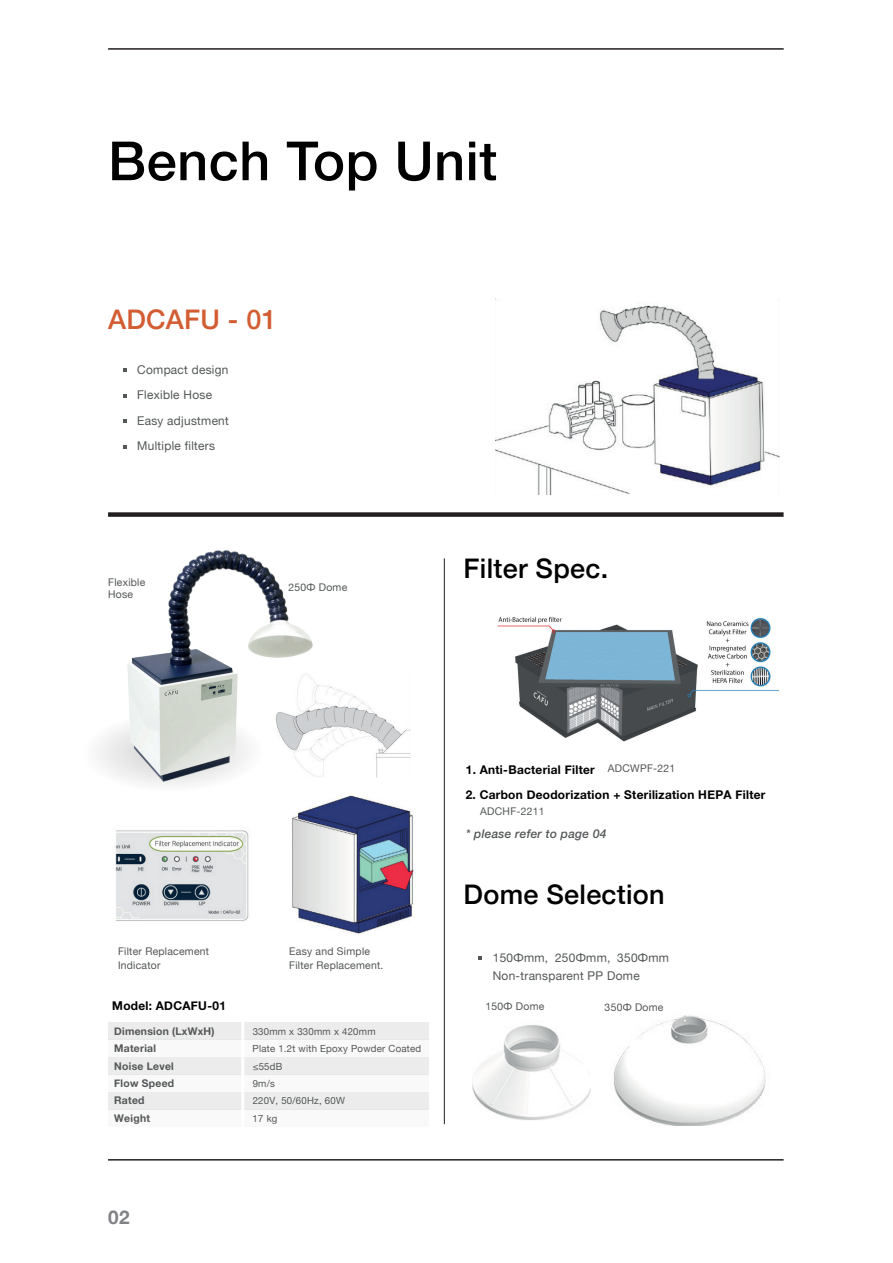
<style>
.page{position:relative;width:893px;height:1263px;background:#fff}
.page>*{position:absolute;margin:0;border:0;box-sizing:border-box;transform-origin:0 0}
.t1{font:500 54px "Helvetica Neue";letter-spacing:.01em;color:#000001}
.t2{font:500 27px "Helvetica Neue";letter-spacing:.01em;color:#000001}
.t3{font:500 27px "Helvetica Neue";letter-spacing:.01em;color:#d35d32}
.t4{font:700 18.9px "Helvetica Neue";color:#808285}
.t5{font:12px/25.5px "Helvetica Neue";color:#545758}
.t6{font:700 12px "Helvetica Neue";color:#000001}
.t7{font:italic 500 12px "Helvetica Neue";color:#545758}
.t8{font:10.5px/11.9px "Helvetica Neue";color:#545758}
.t9{font:700 10.5px/17.5px "Helvetica Neue";color:#545758}
.t10{font:9.75px/17.9px "Helvetica Neue";color:#545758}
</style>
<div class="page">
<svg style="left:99px;top:731px;width:19px;height:44px"></svg>
<img style="left:320px;top:685px;width:90px;height:92px">
<hr style="left:108px;top:48px;width:676px;height:2px;background:#231f20">
<div style="left:108px;top:512px;width:676px;height:5px;background:#231f20"></div>
<svg style="left:123px;top:368px;width:3px;height:4px"></svg>
<svg style="left:123px;top:419px;width:3px;height:4px"></svg>
<svg style="left:123px;top:445px;width:3px;height:4px"></svg>
<svg style="left:123px;top:394px;width:3px;height:4px"></svg>
<div style="left:108px;top:1020px;width:321px;height:19px;background:#ececec"></div>
<div style="left:108px;top:1039px;width:321px;height:18px;background:#f9f9f9"></div>
<div style="left:108px;top:1057px;width:321px;height:17px;background:#ececec"></div>
<div style="left:108px;top:1075px;width:321px;height:17px;background:#f9f9f9"></div>
<div style="left:108px;top:1092px;width:321px;height:17px;background:#ececec"></div>
<div style="left:108px;top:1109px;width:321px;height:18px;background:#f9f9f9"></div>
<hr style="left:241px;top:1020px;width:3px;height:107px;background:#fff">
<hr style="left:108px;top:1019px;width:330px;height:3px;background:#fff">
<hr style="left:108px;top:1159px;width:676px;height:1px;background:#231f20">
<img style="left:118px;top:550px;width:202px;height:235px">
<img style="left:292px;top:795px;width:122px;height:139px">
<img style="left:496px;top:305px;width:283px;height:189px">
<img style="left:472px;top:1015px;width:294px;height:111px">
<svg style="left:478px;top:956px;width:4px;height:4px"></svg>
<hr style="left:444px;top:558px;width:1px;height:566px;background:#231f20">
<img style="left:115px;top:830px;width:134px;height:91px">
<img style="left:497px;top:616px;width:283px;height:126px">
<h1 class="t1" style="left:108px;top:118px;width:391px">Bench Top Unit</h1>
<h2 class="t3" style="left:108px;top:298px;width:170px">ADCAFU - 01</h2>
<p class="t5" style="left:136px;top:358px;width:94px;rotate:-1deg">Compact design<br>Flexible Hose<br>Easy adjustment<br>Multiple filters</p>
<p class="t8" style="left:108px;top:578px;width:39px;rotate:-1deg">Flexible<br>Hose</p>
<p class="t8" style="left:288px;top:582px;width:60px;rotate:-1deg">250Ф Dome</p>
<h2 class="t2" style="left:464px;top:546px;width:146px">Filter Spec.</h2>
<p class="t8" style="left:118px;top:946px;width:93px;line-height:13px;rotate:-1deg">Filter Replacement<br>Indicator</p>
<p class="t6" style="left:112px;top:997px;width:115px;rotate:-1deg">Model: ADCAFU-01</p>
<p class="t8" style="left:289px;top:946px;width:96px;line-height:13.6px;rotate:-1deg">Easy and Simple<br>Filter Replacement.</p>
<p class="t9" style="left:114px;top:1023px;width:102px;line-height:17.1px;rotate:-1deg">Dimension (LxWxH)<br>Material</p>
<p class="t10" style="left:252px;top:1024px;width:170px;rotate:-1deg">330mm x 330mm x 420mm<br>Plate 1.2t with Epoxy Powder Coated</p>
<p class="t9" style="left:114px;top:1058px;width:62px;rotate:-1deg">Noise Level<br>Flow Speed</p>
<p class="t10" style="left:252px;top:1058px;width:32px;line-height:17.4px;rotate:-1deg">≤55dB<br>9m/s</p>
<p class="t9" style="left:114px;top:1092px;width:37px;rotate:-1deg">Rated<br>Weight</p>
<p class="t10" style="left:252px;top:1093px;width:94px;line-height:17px;rotate:-1deg">220V, 50/60Hz, 60W<br>17 kg</p>
<h3 class="t4" style="left:108px;top:1202px;width:23px">02</h3>
<p class="t8" style="left:608px;top:764px;width:69px;rotate:-1deg">ADCWPF-221</p>
<p class="t6" style="left:466px;top:761px;width:131px;rotate:-1deg">1. Anti-Bacterial Filter</p>
<p class="t6" style="left:466px;top:788px;width:301px;rotate:-1deg">2. Carbon Deodorization + Sterilization HEPA Filter</p>
<p class="t8" style="left:480px;top:806px;width:66px;rotate:-1deg">ADCHF-2211</p>
<p class="t7" style="left:466px;top:825px;width:142px;rotate:-1deg">* please refer to page 04</p>
<h2 class="t2" style="left:464px;top:873px;width:203px">Dome Selection</h2>
<p class="t5" style="left:492px;top:951px;width:178px;line-height:17.7px;rotate:-1deg">150Фmm, 250Фmm, 350Фmm<br>Non-transparent PP Dome</p>
<p class="t8" style="left:485px;top:1002px;width:60px;rotate:-1deg">150Ф Dome</p>
<p class="t8" style="left:604px;top:1002px;width:60px;rotate:-1deg">350Ф Dome</p>
</div>
